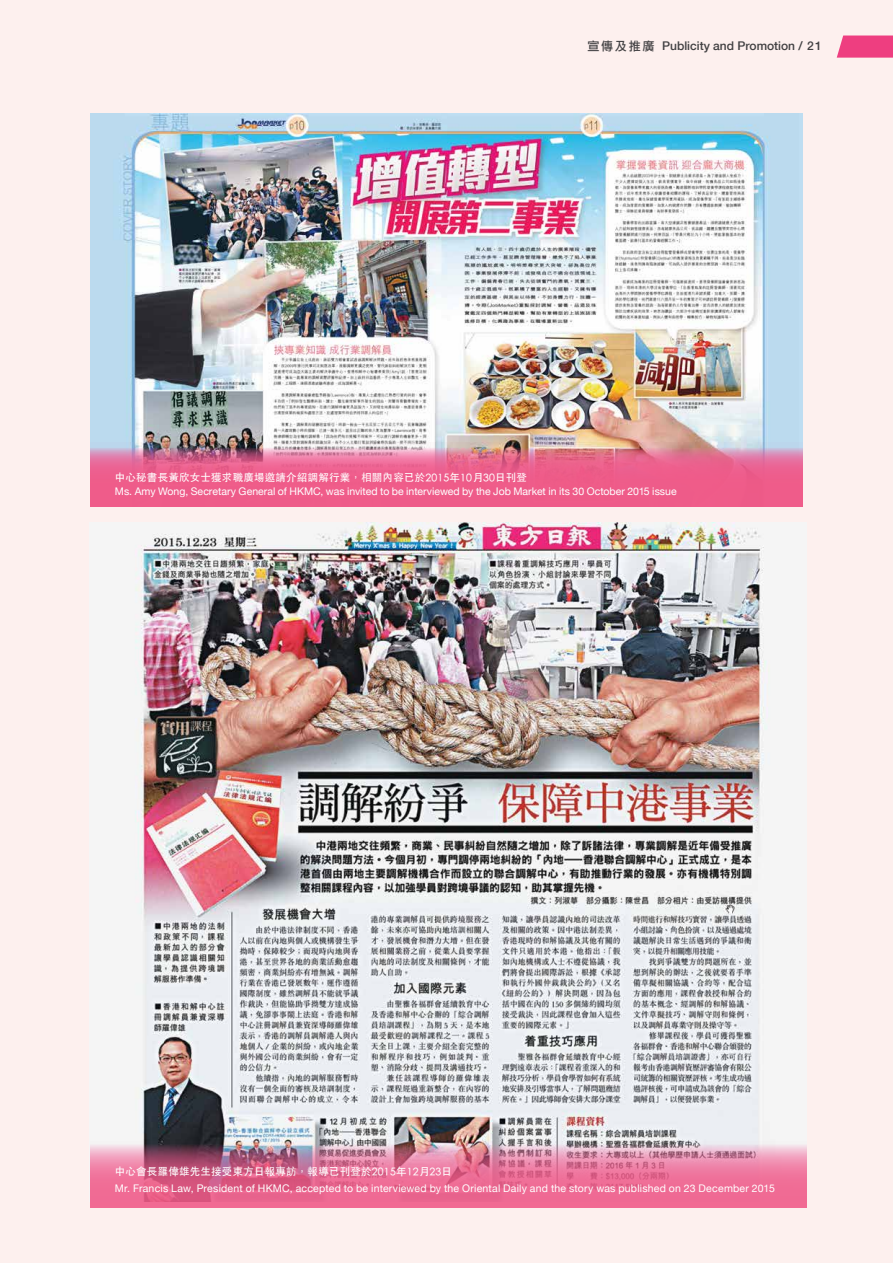
<style>
.page{position:relative;width:893px;height:1263px;background:#fdf0ee}
.page>*{position:absolute;margin:0;border:0;box-sizing:border-box;transform-origin:0 0}
.t1{font:500 12px "Helvetica Neue";color:#414042}
.t2{font:10.5px "Helvetica Neue";letter-spacing:.005em;color:#fff}
.t3{font:500 10.5px "ST Heiti TC";letter-spacing:.02em;color:#fff}
.s1{font-family:"Li Gothic Med";font-weight:400}
</style>
<div class="page">
<img style="left:90px;top:113px;width:713px;height:393px">
<img style="left:90px;top:442px;width:712px;height:64px">
<img style="left:89px;top:523px;width:717px;height:678px">
<img style="left:91px;top:1141px;width:715px;height:66px">
<svg style="left:837px;top:36px;width:56px;height:22px"></svg>
<p class="t1" style="left:587px;top:36px;width:236px"><span class="s1">宣傳及推廣</span> Publicity and Promotion / 21</p>
<p class="t3" style="left:115px;top:471px;width:414px">中心秘書長黃欣女士獲求職廣場邀請介紹調解行業，相關內容已於2015年10月30日刊登</p>
<p class="t2" style="left:115px;top:482px;width:563px">Ms. Amy Wong, Secretary General of HKMC, was invited to be interviewed by the Job Market in its 30 October 2015 issue</p>
<p class="t3" style="left:115px;top:1166px;width:339px">中心會長羅偉雄先生接受東方日報專訪，報導已刊登於2015年12月23日</p>
<p class="t2" style="left:115px;top:1179px;width:661px">Mr. Francis Law, President of HKMC, accepted to be interviewed by the Oriental Daily and the story was published on 23 December 2015</p>
</div>
